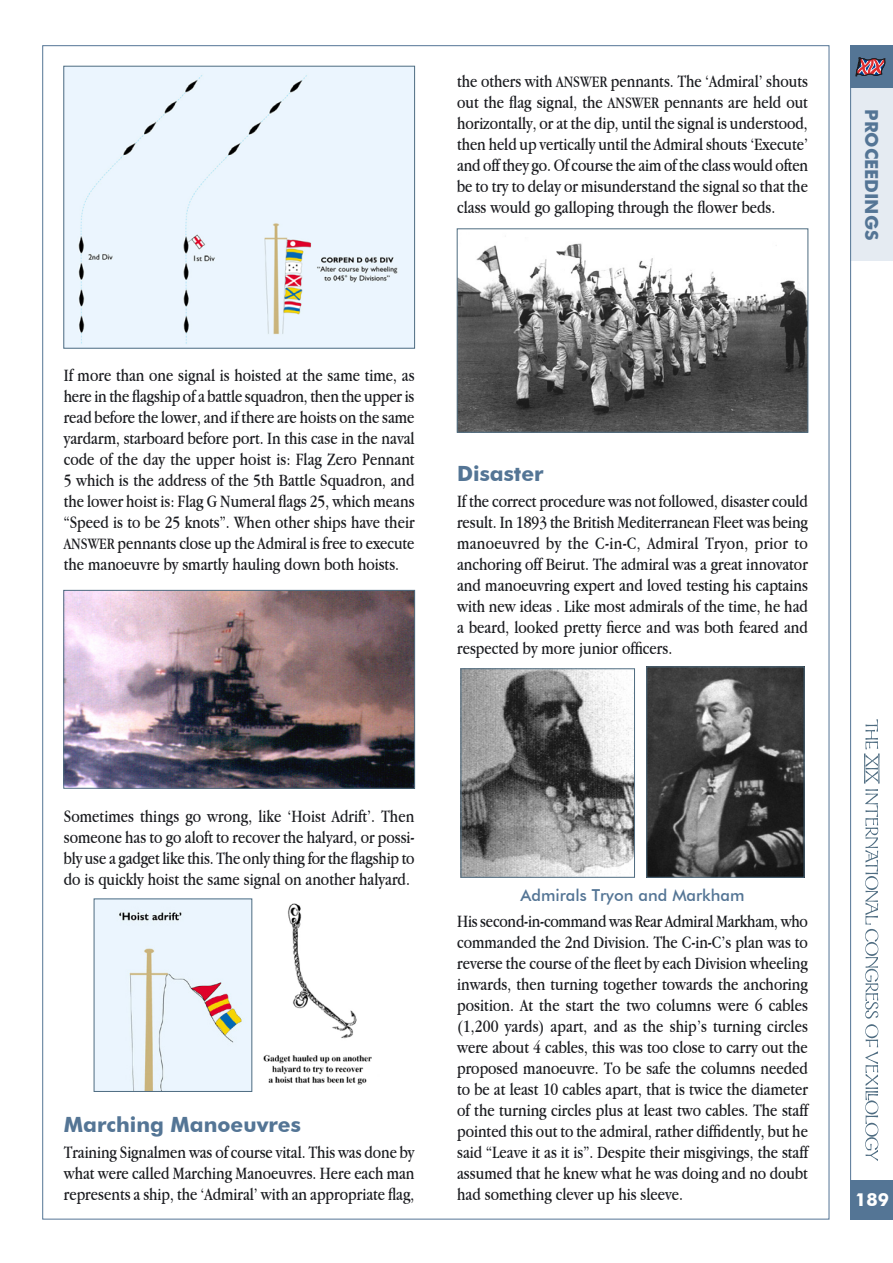
<style>
.page{position:relative;width:893px;height:1263px;background:#fff}
.page>*{position:absolute;margin:0;border:0;box-sizing:border-box;transform-origin:0 0}
.Subheading{font:700 21px "Futura BT";color:#547595}
.First_Paragraph{font:18px/21px "Apple Garamond";color:#1b1c20;text-align:justify}
.t1{font:700 18px "Futura BT";color:#547595}
.t2{font:700 18px "Futura BT";color:#fff}
.Flag_Caption{font:500 16.5px "Futura BT";color:#547595}
.s1{font-size:16.5px}
</style>
<div class="page">
<svg style="left:864px;top:719px;width:16px;height:442px"></svg>
<div style="left:850px;top:1180px;width:43px;height:39px;background:#547595"></div>
<div style="left:850px;top:87px;width:43px;height:174px;background:#e5ebf2"></div>
<div style="left:850px;top:45px;width:43px;height:43px;background:#547595"></div>
<svg style="left:856px;top:57px;width:29px;height:19px"></svg>
<hr style="left:850px;top:46px;width:1px;height:1173px;background:#547595">
<div style="left:66px;top:68px;width:347px;height:278px;background:#ebf5fe"></div>
<div style="left:64px;top:66px;width:351px;height:282px;border:1px solid #4e6c81"></div>
<img style="left:66px;top:592px;width:347px;height:194px">
<div style="left:64px;top:590px;width:351px;height:198px;border:1px solid #4e6c81"></div>
<img style="left:96px;top:901px;width:154px;height:189px">
<div style="left:94px;top:899px;width:158px;height:193px;border:1px solid #4e6c81"></div>
<img style="left:263px;top:903px;width:109px;height:182px">
<img style="left:459px;top:243px;width:347px;height:187px">
<div style="left:457px;top:229px;width:351px;height:203px;border:1px solid #4e6c81"></div>
<img style="left:463px;top:671px;width:170px;height:204px">
<div style="left:461px;top:669px;width:174px;height:208px;border:1px solid #4e6c81"></div>
<img style="left:648px;top:669px;width:154px;height:206px">
<div style="left:646px;top:667px;width:158px;height:210px;border:1px solid #4e6c81"></div>
<p class="First_Paragraph" style="left:457px;top:70px;width:352px">the others with <span class="s1">ANSWER</span> pennants. The ‘Admiral’ shouts out the flag signal, the <span class="s1">ANSWER</span> pennants are held out horizontally, or at the dip, until the signal is understood, then held up vertically until the Admiral shouts ‘Execute’ and off they go. Of course the aim of the class would often be to try to delay or misunderstand the signal so that the class would go galloping through the flower beds.</p>
<p class="First_Paragraph" style="left:64px;top:364px;width:352px">If more than one signal is hoisted at the same time, as here in the flagship of a battle squadron, then the upper is read before the lower, and if there are hoists on the same yardarm, starboard before port. In this case in the naval code of the day the upper hoist is: Flag Zero Pennant 5 which is the address of the 5th Battle Squadron, and the lower hoist is: Flag G Numeral flags 25, which means “Speed is to be 25 knots”. When other ships have their <span class="s1">ANSWER</span> pennants close up the Admiral is free to execute the manoeuvre by smartly hauling down both hoists.</p>
<p class="Subheading" style="left:457px;top:461px;width:88px">Disaster</p>
<p class="First_Paragraph" style="left:457px;top:490px;width:352px">If the correct procedure was not followed, disaster could result. In 1893 the British Mediterranean Fleet was being manoeuvred by the C-in-C, Admiral Tryon, prior to anchoring off Beirut. The admiral was a great innovator and manoeuvring expert and loved testing his captains with new ideas . Like most admirals of the time, he had a beard, looked pretty fierce and was both feared and respected by more junior officers.</p>
<p class="t1" style="left:882px;top:109px;width:133px;rotate:90deg">PROCEEDINGS</p>
<p class="First_Paragraph" style="left:64px;top:805px;width:352px">Sometimes things go wrong, like ‘Hoist Adrift’. Then someone has to go aloft to recover the halyard, or possi&shy;bly use a gadget like this. The only thing for the flagship to do is quickly hoist the same signal on another halyard.</p>
<p class="Subheading" style="left:64px;top:1112px;width:239px">Marching Manoeuvres</p>
<p class="First_Paragraph" style="left:64px;top:1141px;width:352px">Training Signalmen was of course vital. This was done by what were called Marching Manoeuvres. Here each man represents a ship, the ‘Admiral’ with an appropriate flag,</p>
<p class="Flag_Caption" style="left:521px;top:885px;width:225px">Admirals Tryon and Markham</p>
<p class="First_Paragraph" style="left:457px;top:910px;width:352px">His second-in-command was Rear Admiral Markham, who commanded the 2nd Division. The C-in-C’s plan was to reverse the course of the fleet by each Division wheeling inwards, then turning together towards the anchoring position. At the start the two columns were 6 cables (1,200 yards) apart, and as the ship’s turning circles were about 4 cables, this was too close to carry out the proposed manoeuvre. To be safe the columns needed to be at least 10 cables apart, that is twice the diameter of the turning circles plus at least two cables. The staff pointed this out to the admiral, rather diffidently, but he said “Leave it as it is”. Despite their misgivings, the staff assumed that he knew what he was doing and no doubt had something clever up his sleeve.</p>
<p class="t2" style="left:855px;top:1189px;width:35px">189</p>
</div>
